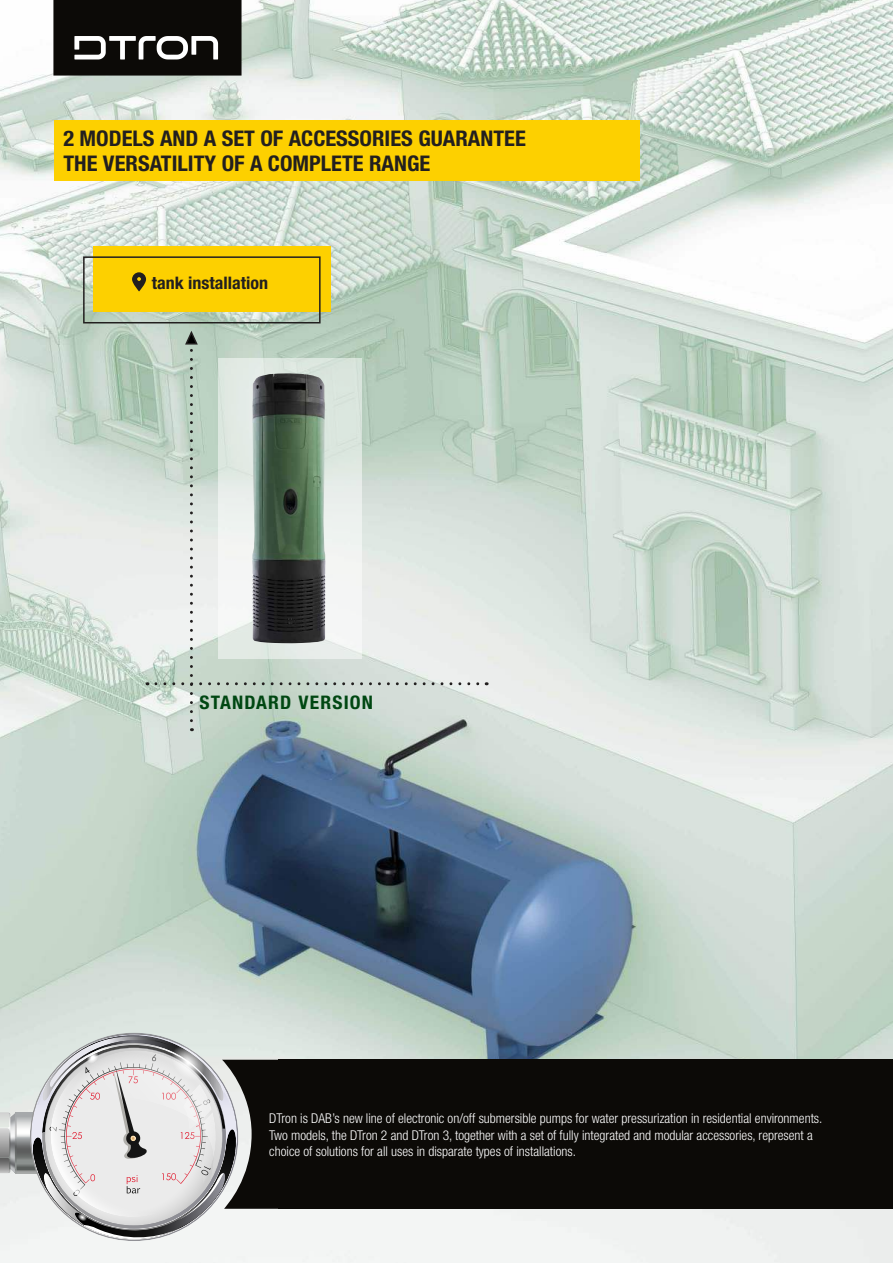
<style>
.page{position:relative;width:893px;height:1263px;background:#fff}
.page>*{position:absolute;margin:0;border:0;box-sizing:border-box;transform-origin:0 0}
.t1{font:700 condensed 21.6px/25.5px "Helvetica Neue LT";color:#221f1f;scale:1.04 1}
.t2{font:700 condensed 18.75px "Helvetica Neue LT";letter-spacing:.06em;color:#004712;scale:1.04 1}
.t3{font:700 condensed 17.25px "Helvetica Neue LT";color:#221f1f;scale:1.04 1}
.t4{font:300 condensed 13.5px/16.5px "Helvetica Neue LT";color:#fff}
</style>
<div class="page">
<img style="left:0;top:0;width:893px;height:1263px">
<div style="left:279px;top:1060px;width:614px;height:149px;background:#0c0a07"></div>
<div style="left:93px;top:247px;width:237px;height:65px;background:#fdd000"></div>
<div style="left:83px;top:256px;width:238px;height:67px;border:2px solid #221f1f"></div>
<svg style="left:156px;top:329px;width:331px;height:392px;background:#d3ded6"></svg>
<svg style="left:17px;top:1112px;width:14px;height:62px"></svg>
<svg style="left:0;top:1112px;width:17px;height:62px"></svg>
<svg style="left:31px;top:1034px;width:267px;height:208px"></svg>
<svg style="left:132px;top:272px;width:14px;height:19px"></svg>
<img style="left:252px;top:374px;width:73px;height:269px">
<div style="left:54px;top:120px;width:586px;height:60px;background:#fdd000"></div>
<svg style="left:53px;top:0;width:189px;height:76px;background:#252320"></svg>
<h1 class="t1" style="left:63px;top:125px;width:446px">2 MODELS AND A SET OF ACCESSORIES GUARANTEE<br>THE VERSATILITY OF A COMPLETE RANGE</h1>
<p class="t3" style="left:152px;top:274px;width:113px">tank installation</p>
<h2 class="t2" style="left:199px;top:692px;width:168px">STANDARD VERSION</h2>
<p class="t4" style="left:269px;top:1111px;width:555px">DTron is DAB’s new line of electronic on/off submersible pumps for water pressurization in residential environments.<br>Two models, the DTron 2 and DTron 3, together with a set of fully integrated and modular accessories, represent a choice of solutions for all uses in disparate types of installations.</p>
</div>
